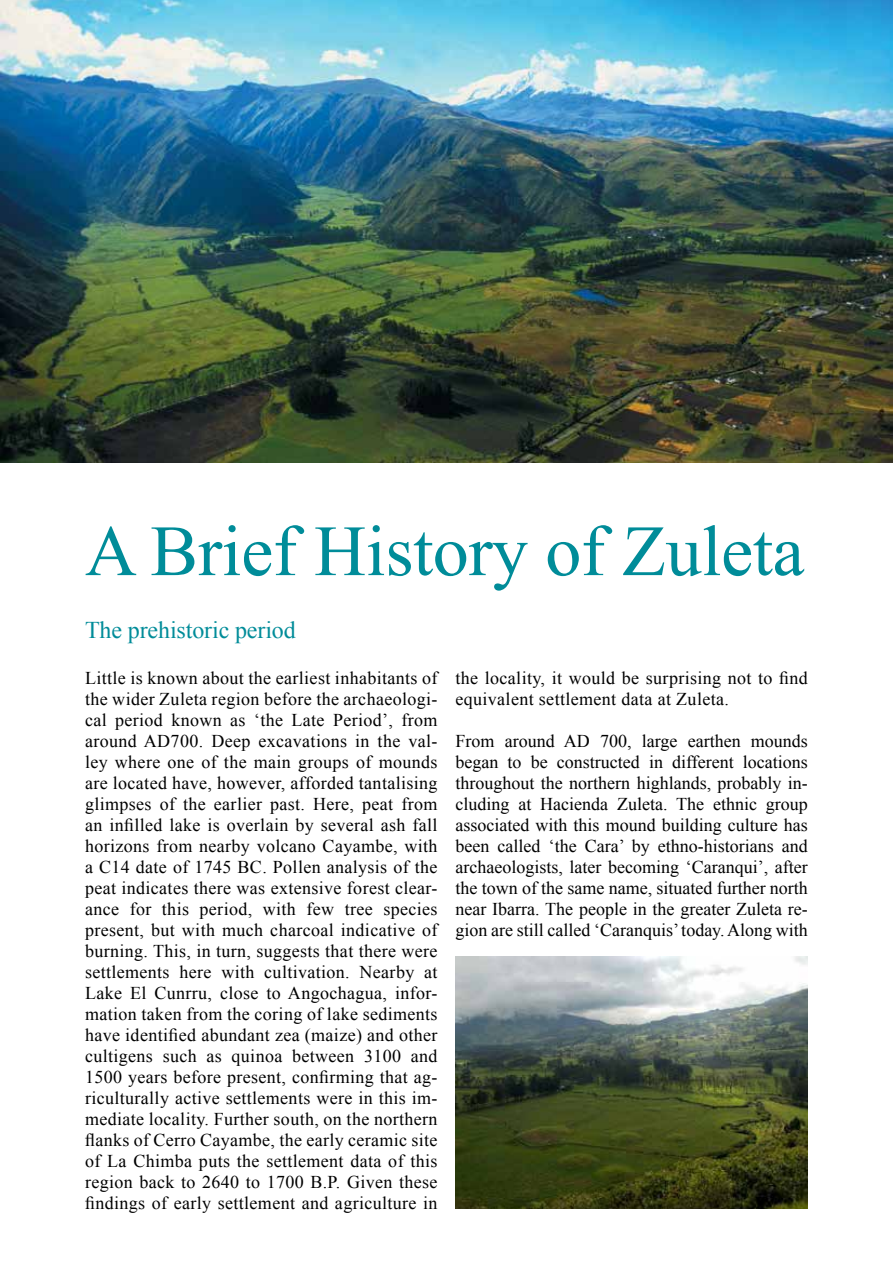
<style>
.page{position:relative;width:893px;height:1263px;background:#fff}
.page>*{position:absolute;margin:0;border:0;box-sizing:border-box;transform-origin:0 0}
.t1{font:72px "Times New Roman";letter-spacing:-.005em;color:#008c99}
.t2{font:24px "Times New Roman";letter-spacing:-.005em;color:#008c99}
.t3{font:18px/21px "Times New Roman";letter-spacing:.02em;color:#000;text-align:justify}
</style>
<div class="page">
<img style="left:0;top:0;width:893px;height:462px">
<img style="left:455px;top:956px;width:353px;height:253px">
<h1 class="t1" style="left:85px;top:503px;width:721px">A Brief History of Zuleta</h1>
<h2 class="t2" style="left:85px;top:614px;width:212px">The prehistoric period</h2>
<p class="t3" style="left:85px;top:667px;width:354px">Little is known about the earliest inhabitants of the wider Zuleta region before the archaeologi&shy;cal period known as ‘the Late Period’, from around AD700. Deep excavations in the val&shy;ley where one of the main groups of mounds are located have, however, afforded tantalising glimpses of the earlier past. Here, peat from an infilled lake is overlain by several ash fall horizons from nearby volcano Cayambe, with a C14 date of 1745 BC. Pollen analysis of the peat indicates there was extensive forest clear&shy;ance for this period, with few tree species present, but with much charcoal indicative of burning. This, in turn, suggests that there were settlements here with cultivation. Nearby at Lake El Cunrru, close to Angochagua, infor&shy;mation taken from the coring of lake sediments have identified abundant zea (maize) and other cultigens such as quinoa between 3100 and 1500 years before present, confirming that ag&shy;riculturally active settlements were in this im&shy;mediate locality. Further south, on the northern flanks of Cerro Cayambe, the early ceramic site of La Chimba puts the settlement data of this region back to 2640 to 1700 B.P. Given these findings of early settlement and agriculture in</p>
<p class="t3" style="left:455px;top:667px;width:354px">the locality, it would be surprising not to find equivalent settlement data at Zuleta.</p>
<p class="t3" style="left:455px;top:730px;width:354px">From around AD 700, large earthen mounds began to be constructed in different locations throughout the northern highlands, probably in&shy;cluding at Hacienda Zuleta. The ethnic group associated with this mound building culture has been called ‘the Cara’ by ethno-historians and archaeologists, later becoming ‘Caranqui’, after the town of the same name, situated further north near Ibarra. The people in the greater Zuleta re&shy;gion are still called ‘Caranquis’ today. Along with</p>
</div>
